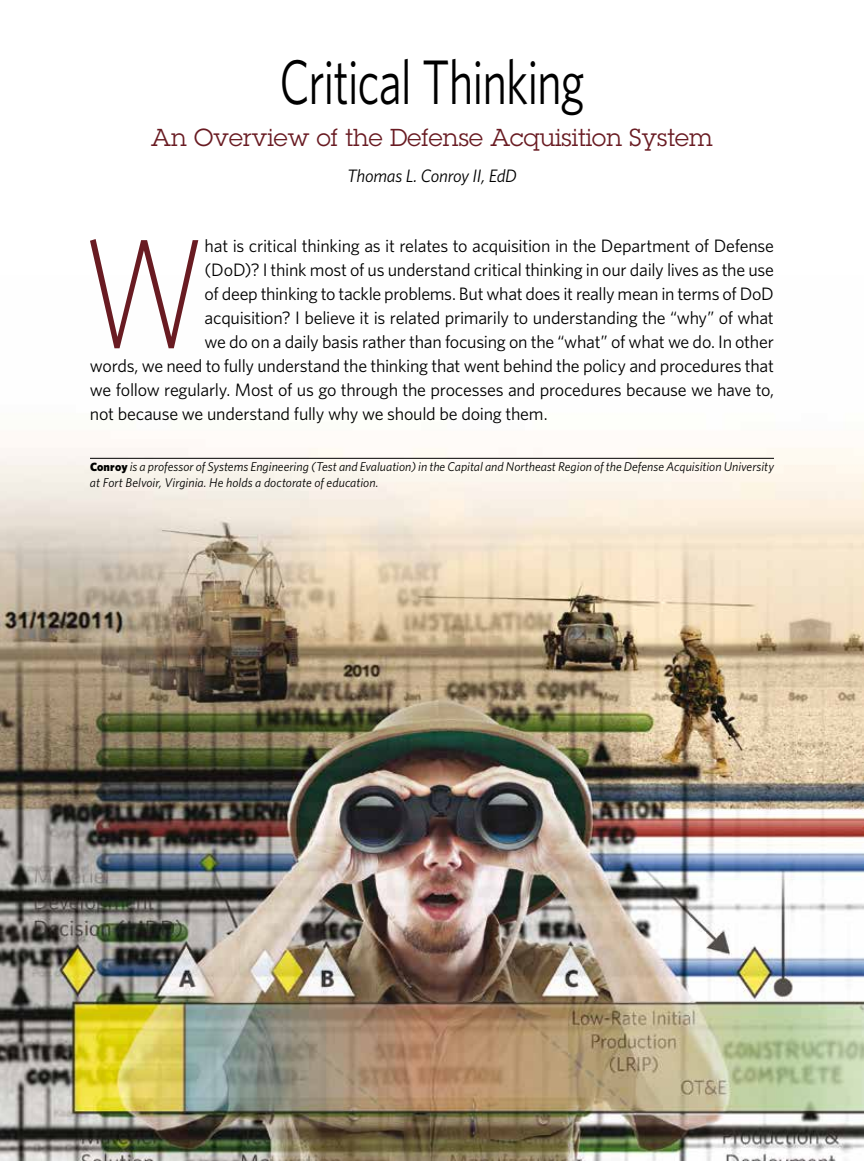
<style>
.page{position:relative;width:864px;height:1161px;background:#fff}
.page>*{position:absolute;margin:0;border:0;box-sizing:border-box;transform-origin:0 0}
.body_text_white_star{font:300 156.3px "Whitney";color:#691b22;scale:.75 1}
.headline{font:63px "Whitney";letter-spacing:-.025em;color:#000;scale:.75 1}
.subhead_main{font:24px "Lubalin Graph";letter-spacing:.005em;color:#691b22}
.body_text_white_star-2{font:18px "Whitney";letter-spacing:-.015em;color:#000}
.byline{font:italic 18px "Whitney";letter-spacing:-.015em;color:#000}
.bio{font:italic 12.75px/16.5px "Whitney";color:#000}
.s1{font-weight:900;font-style:normal;font-size:12px}
</style>
<div class="page">
<img style="left:0;top:448px;width:864px;height:713px">
<hr style="left:90px;top:458px;width:684px;height:1px;background:#000">
<h1 class="headline" style="left:279px;top:41px;width:409px">Critical Thinking</h1>
<h2 class="subhead_main" style="left:151px;top:123px;width:563px">An Overview of the Defense Acquisition System</h2>
<p class="byline" style="left:347px;top:164px;width:171px">Thomas L. Conroy II, EdD</p>
<p class="body_text_white_star" style="left:84px;top:189px;width:163px">W</p>
<p class="body_text_white_star-2" style="left:205px;top:234px;width:571px">hat is critical thinking as it relates to acquisition in the Department of Defense</p>
<p class="body_text_white_star-2" style="left:205px;top:258px;width:571px">(DoD)? I think most of us understand critical thinking in our daily lives as the use</p>
<p class="body_text_white_star-2" style="left:205px;top:282px;width:571px">of deep thinking to tackle problems. But what does it really mean in terms of DoD</p>
<p class="body_text_white_star-2" style="left:205px;top:306px;width:571px">acquisition? I believe it is related primarily to understanding the “why” of what</p>
<p class="body_text_white_star-2" style="left:205px;top:330px;width:571px">we do on a daily basis rather than focusing on the “what” of what we do. In other</p>
<p class="body_text_white_star-2" style="left:90px;top:354px;width:686px">words, we need to fully understand the thinking that went behind the policy and procedures that</p>
<p class="body_text_white_star-2" style="left:90px;top:378px;width:686px">we follow regularly. Most of us go through the processes and procedures because we have to,</p>
<p class="body_text_white_star-2" style="left:90px;top:402px;width:459px">not because we understand fully why we should be doing them.</p>
<p class="bio" style="left:90px;top:458px;width:686px"><span class="s1">Conroy</span> is a professor of Systems Engineering (Test and Evaluation) in the Capital and Northeast Region of the Defense Acquisition University at Fort Belvoir, Virginia. He holds a doctorate of education.</p>
</div>
